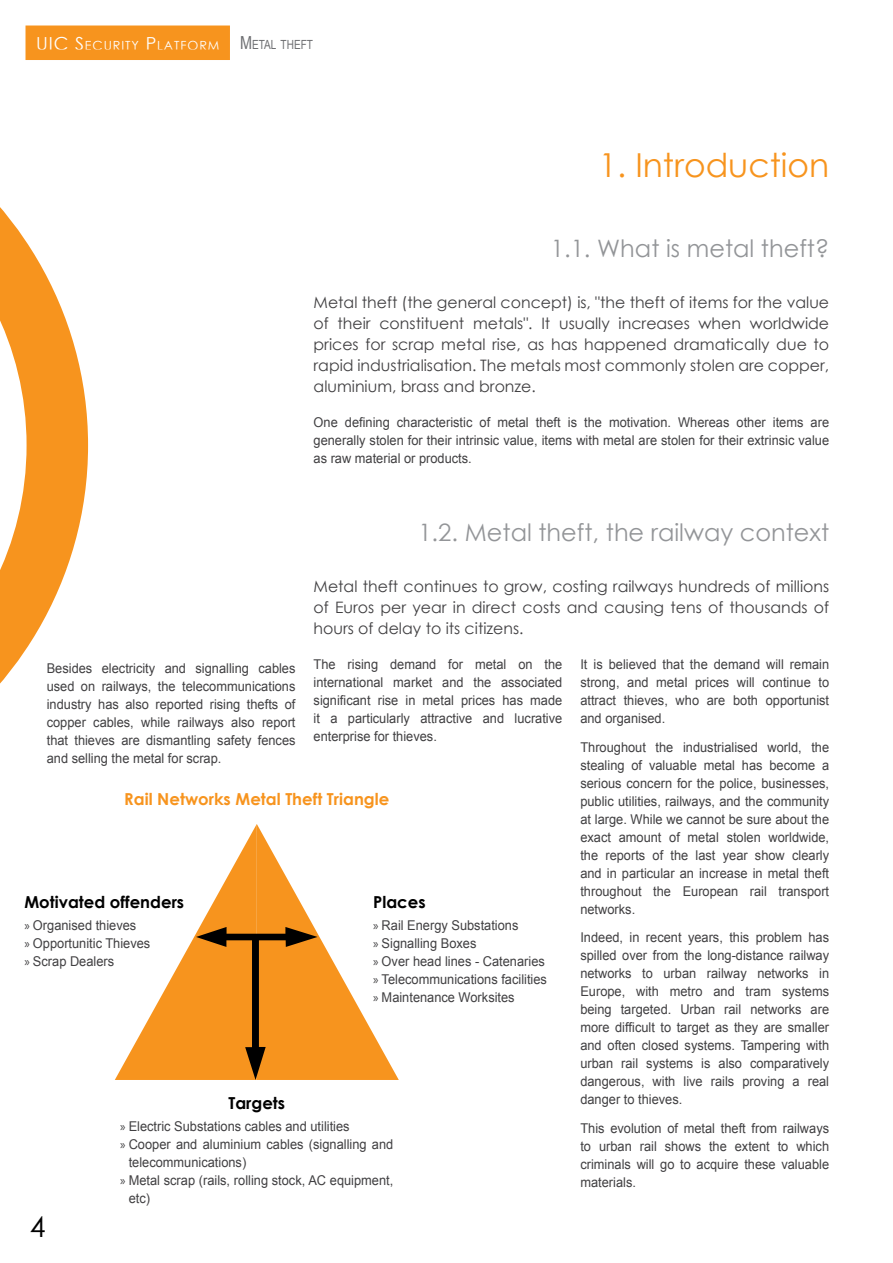
<style>
.page{position:relative;width:893px;height:1263px;background:#fff}
.page>*{position:absolute;margin:0;border:0;box-sizing:border-box;transform-origin:0 0}
.t1{font:33px "Century Gothic";color:#f7941e}
.t2{font:28.5px "Century Gothic";color:#000}
.t3{font:24px "Century Gothic";color:#939598}
.t4{font:700 16.5px "Century Gothic";color:#000}
.t5{font:700 16.5px "Century Gothic";color:#f7941e}
.t6{font:15.75px/21px "Century Gothic";color:#414042;text-align:justify}
.t7{font:13.5px/18px "Arial";color:#414042;text-align:justify;scale:.95 1}
.t8{font:12.6px "Century Gothic";letter-spacing:.07em;color:#fff}
.s1{font-size:18px}
.s2{font-family:"Arial";font-size:18px;color:#6d6e71}
.s3{font-family:"Arial";color:#6d6e71}
.s4{font-family:"Myriad Pro"}
</style>
<div class="page">
<div style="left:25px;top:25px;width:205px;height:35px;background:#f7941e"></div>
<svg style="left:115px;top:824px;width:284px;height:256px"></svg>
<svg style="left:0;top:207px;width:88px;height:477px;fill:#f7941e"></svg>
<p class="t8" style="left:36px;top:36px;width:279px"><span class="s1">UIC S</span>ECU RITY <span class="s1">P</span>LATFORM <span class="s2">M</span><span class="s3">ETAL THEFT</span></p>
<h1 class="t1" style="left:599px;top:142px;width:232px">1. Introduction</h1>
<h3 class="t3" style="left:551px;top:232px;width:280px">1.1. What is metal theft?</h3>
<p class="t6" style="left:314px;top:291px;width:517px">Metal theft (the general concept) is, "the theft of items for the value of their constituent metals". It usually increases when worldwide prices for scrap metal rise, as has happened dramatically due to rapid industrialisation. The metals most commonly stolen are copper, aluminium, brass and bronze.</p>
<p class="t7" style="left:314px;top:413px;width:544px">One defining characteristic of metal theft is the motivation. Whereas other items are generally stolen for their intrinsic value, items with metal are stolen for their extrinsic value as raw material or products.</p>
<h3 class="t3" style="left:418px;top:516px;width:412px">1.2. Metal theft, the railway context</h3>
<p class="t6" style="left:314px;top:575px;width:517px">Metal theft continues to grow, costing railways hundreds of millions of Euros per year in direct costs and causing tens of thousands of hours of delay to its citizens.</p>
<p class="t7" style="left:47px;top:660px;width:263px">Besides electricity and signalling cables used on railways, the telecommunications industry has also reported rising thefts of copper cables, while railways also report that thieves are dismantling safety fences and selling the metal for scrap.</p>
<p class="t7" style="left:314px;top:655px;width:263px">The rising demand for metal on the international market and the associated significant rise in metal prices has made it a particularly attractive and lucrative enterprise for thieves.</p>
<p class="t7" style="left:580px;top:655px;width:263px">It is believed that the demand will remain strong, and metal prices will continue to attract thieves, who are both opportunist and organised.</p>
<p class="t7" style="left:580px;top:738px;width:263px">Throughout the industrialised world, the stealing of valuable metal has become a serious concern for the police, businesses, public utilities, railways, and the community at large. While we cannot be sure about the exact amount of metal stolen worldwide, the reports of the last year show clearly and in particular an increase in metal theft throughout the European rail transport networks.</p>
<p class="t7" style="left:580px;top:928px;width:263px">Indeed, in recent years, this problem has spilled over from the long-distance railway networks to urban railway networks in Europe, with metro and tram systems being targeted. Urban rail networks are more difficult to target as they are smaller and often closed systems. Tampering with urban rail systems is also comparatively dangerous, with live rails proving a real danger to thieves.</p>
<p class="t7" style="left:580px;top:1119px;width:263px">This evolution of metal theft from railways to urban rail shows the extent to which criminals will go to acquire these valuable materials.</p>
<p class="t5" style="left:124px;top:786px;width:266px">Rail Networks Metal Theft Triangle</p>
<p class="t4" style="left:24px;top:889px;width:161px">Motivated offenders</p>
<p class="t7" style="left:24px;top:917px;width:134px;text-align:left"><span class="s4">»</span> Organised thieves<br><span class="s4">»</span> Opportunitic Thieves <span class="s4">»</span> Scrap Dealers</p>
<p class="t4" style="left:373px;top:889px;width:54px">Places</p>
<p class="t7" style="left:373px;top:917px;width:184px;text-align:left"><span class="s4">»</span> Rail Energy Substations<br><span class="s4">»</span> Signalling Boxes<br><span class="s4">»</span> Over head lines - Catenaries <span class="s4">»</span> Telecommunications facilities <span class="s4">»</span> Maintenance Worksites</p>
<p class="t4" style="left:228px;top:1090px;width:58px">Targets</p>
<p class="t7" style="left:120px;top:1118px;width:243px"><span class="s4">»</span> Electric Substations cables and utilities</p>
<p class="t7" style="left:120px;top:1136px;width:289px"><span class="s4">»</span> Cooper and aluminium cables (signalling and</p>
<p class="t7" style="left:129px;top:1154px;width:125px">telecommunications)</p>
<p class="t7" style="left:120px;top:1172px;width:289px"><span class="s4">»</span> Metal scrap (rails, rolling stock, AC equipment,</p>
<p class="t7" style="left:129px;top:1190px;width:24px">etc)</p>
<h2 class="t2" style="left:30px;top:1207px;width:17px">4</h2>
</div>
